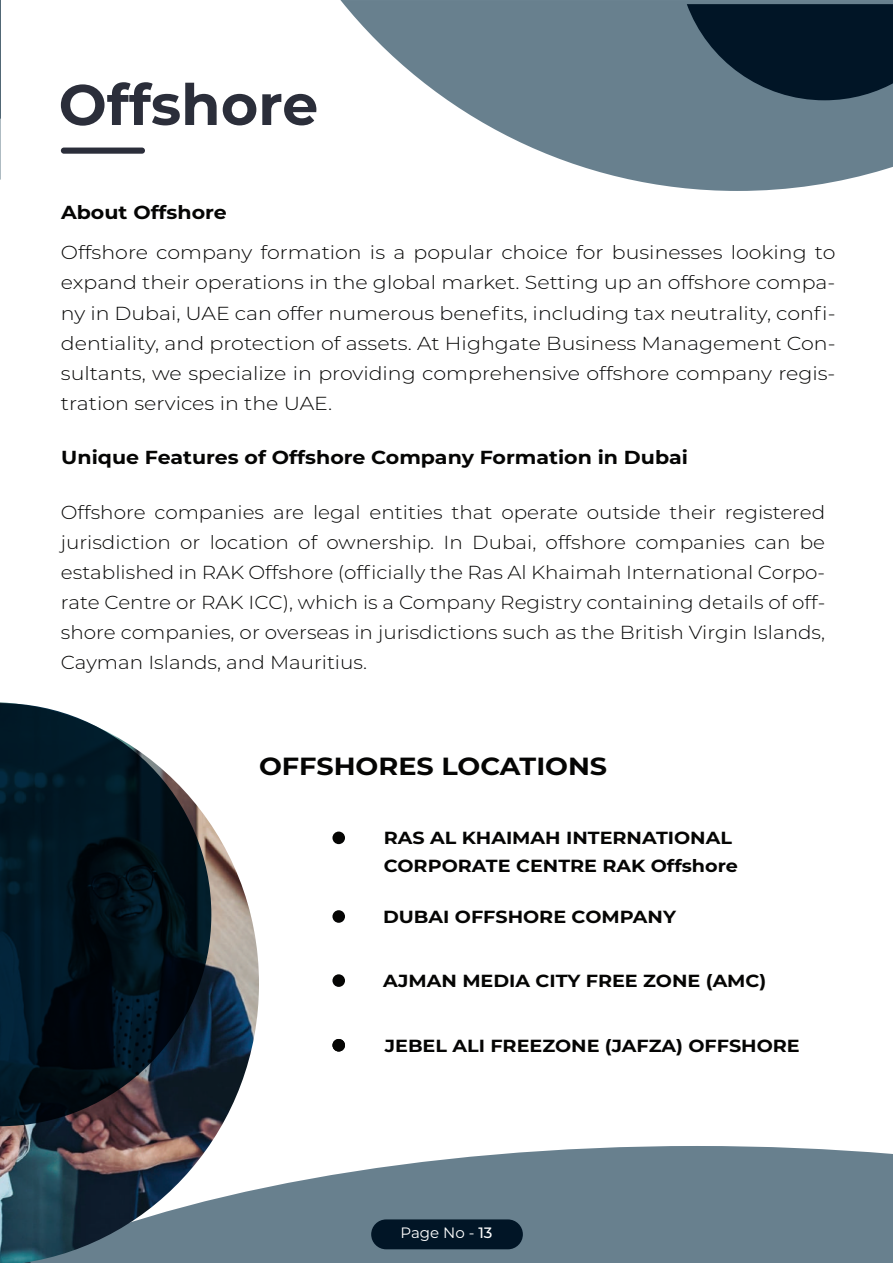
<style>
.page{position:relative;width:893px;height:1263px;background:#fff}
.page>*{position:absolute;margin:0;border:0;box-sizing:border-box;transform-origin:0 0}
.t1{font:700 57px "Montserrat";color:#2b2e3a}
.t2{font:700 24.75px "Montserrat";color:#050504;scale:1.09 1}
.t3{font:300 18.9px/30.2px "Montserrat";color:#050504;text-align:justify;scale:1.06 1}
.t4{font:300 18.9px/30.2px "Montserrat";color:#050504;text-align:justify;scale:1.09 1}
.t5{font:700 18.9px "Montserrat";color:#050504;scale:1.09 1}
.t6{font:700 17.55px/28px "Montserrat";color:#050504;scale:1.09 1}
.t7{font:15px "Montserrat";color:#fff}
.s1{font-weight:500}
</style>
<div class="page">
<svg style="left:259px;top:1146px;width:634px;height:117px;background:#768b98"></svg>
<div style="left:332px;top:831px;width:13px;height:13px;background:#050504;border-radius:50%"></div>
<div style="left:332px;top:910px;width:13px;height:13px;background:#050504;border-radius:50%"></div>
<div style="left:332px;top:974px;width:13px;height:13px;background:#050504;border-radius:50%"></div>
<div style="left:332px;top:1039px;width:13px;height:12px;background:#050504;border-radius:50%"></div>
<div style="left:371px;top:1219px;width:152px;height:30px;background:#011526;border-radius:15px"></div>
<svg style="left:0;top:0;width:1px;height:180px"></svg>
<img style="left:0;top:702px;width:259px;height:561px">
<svg style="left:0;top:703px;width:211px;height:423px;background:#1e2c36"></svg>
<div style="left:61px;top:148px;width:84px;height:6px;background:#2b2e3a;border-radius:3px"></div>
<svg style="left:340px;top:0;width:553px;height:191px;fill:#68808e"></svg>
<svg style="left:687px;top:4px;width:206px;height:96px;background:#152a3a"></svg>
<h1 class="t1" style="left:59px;top:64px;width:261px">Offshore</h1>
<p class="t5" style="left:61px;top:198px;width:154px">About Offshore</p>
<p class="t4" style="left:61px;top:237px;width:712px">Offshore company formation is a popular choice for businesses looking to expand their operations in the global market. Setting up an offshore compa&shy;ny in Dubai, UAE can offer numerous benefits, including tax neutrality, confi&shy;dentiality, and protection of assets. At Highgate Business Management Con&shy;sultants, we specialize in providing comprehensive offshore company regis&shy;tration services in the UAE.</p>
<p class="t5" style="left:61px;top:443px;width:576px">Unique Features of Offshore Company Formation in Dubai</p>
<p class="t3" style="left:61px;top:496px;width:723px">Offshore companies are legal entities that operate outside their registered jurisdiction or location of ownership. In Dubai, offshore companies can be established in RAK Offshore (officially the Ras Al Khaimah International Corpo&shy;rate Centre or RAK ICC), which is a Company Registry containing details of off&shy;shore companies, or overseas in jurisdictions such as the British Virgin Islands, Cayman Islands, and Mauritius.</p>
<h2 class="t2" style="left:259px;top:748px;width:321px">OFFSHORES LOCATIONS</h2>
<p class="t6" style="left:384px;top:823px;width:326px">RAS AL KHAIMAH INTERNATIONAL<br>CORPORATE CENTRE RAK Offshore</p>
<p class="t6" style="left:383px;top:901px;width:270px">DUBAI OFFSHORE COMPANY</p>
<p class="t6" style="left:383px;top:966px;width:353px">AJMAN MEDIA CITY FREE ZONE (AMC)</p>
<p class="t6" style="left:385px;top:1031px;width:382px">JEBEL ALI FREEZONE (JAFZA) OFFSHORE</p>
<p class="t7" style="left:400px;top:1222px;width:94px">Page No - <span class="s1">13</span></p>
</div>
